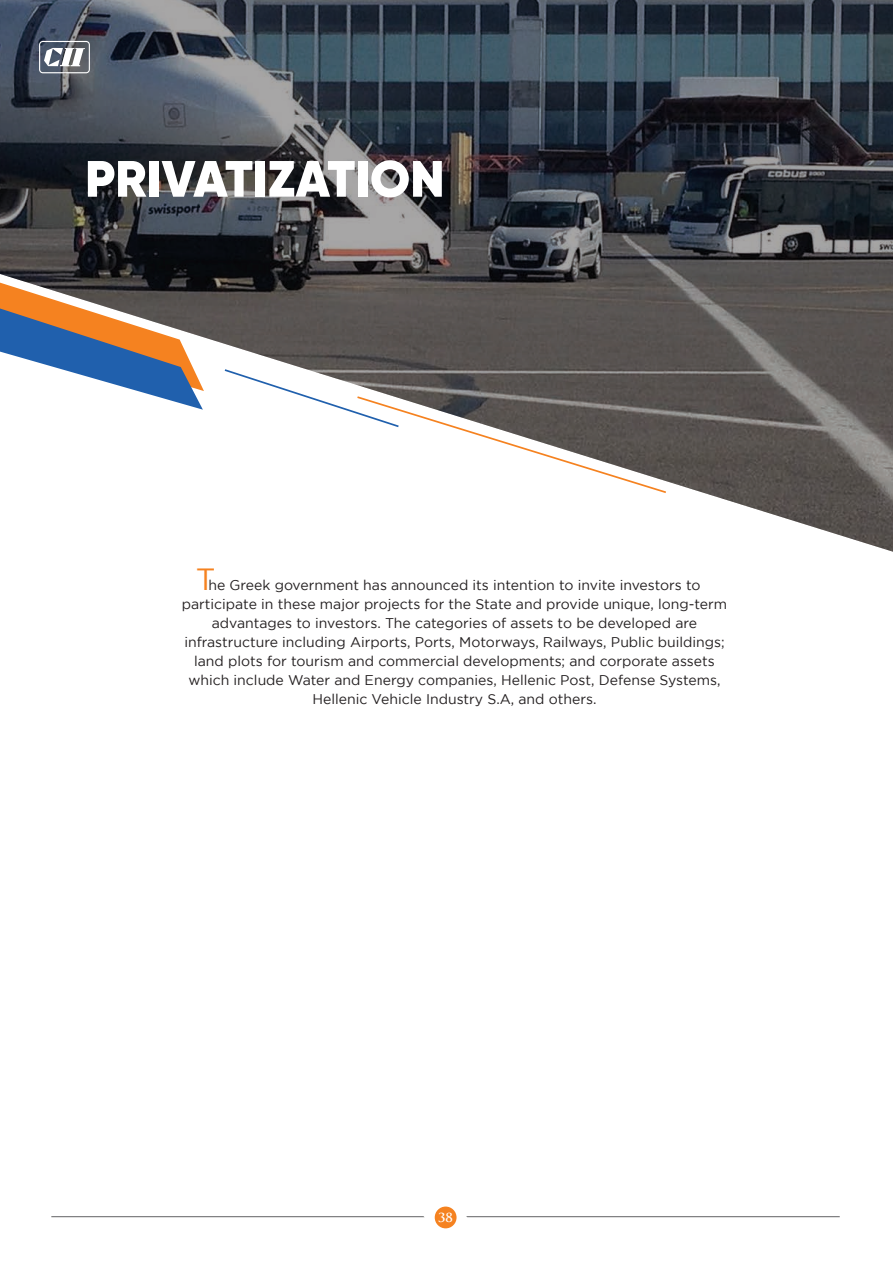
<style>
.page{position:relative;width:893px;height:1263px;background:#fff}
.page>*{position:absolute;margin:0;border:0;box-sizing:border-box;transform-origin:0 0}
.t1{font:900 51px "Gilroy";color:#fff}
.t2{font:30.6px "Gotham";color:#f58220}
.t3{font:14.1px/19.2px "Gotham";color:#231f20;text-align:center}
.t4{font:700 12.3px "Trajan Pro";color:#fff}
</style>
<div class="page">
<svg style="left:0;top:0;width:893px;height:552px"></svg>
<svg style="left:0;top:283px;width:204px;height:127px"></svg>
<svg style="left:223px;top:368px;width:445px;height:126px"></svg>
<svg style="left:51px;top:1216px;width:373px;height:1px"></svg>
<svg style="left:466px;top:1216px;width:374px;height:1px"></svg>
<div style="left:435px;top:1206px;width:22px;height:22px;background:#f58220;border-radius:50%"></div>
<svg style="left:39px;top:41px;width:51px;height:32px"></svg>
<h1 class="t1" style="left:85px;top:146px;width:361px">PRIVATIZATION</h1>
<h2 class="t2" style="left:196px;top:562px;width:21px">T</h2>
<p class="t3" style="left:182px;top:575px;width:547px">he Greek government has announced its intention to invite investors to participate in these major projects for the State and provide unique, long-term advantages to investors. The categories of assets to be developed are infrastructure including Airports, Ports, Motorways, Railways, Public buildings; land plots for tourism and commercial developments; and corporate assets which include Water and Energy companies, Hellenic Post, Defense Systems, Hellenic Vehicle Industry S.A, and others.</p>
<p class="t4" style="left:438px;top:1210px;width:16px">38</p>
</div>
